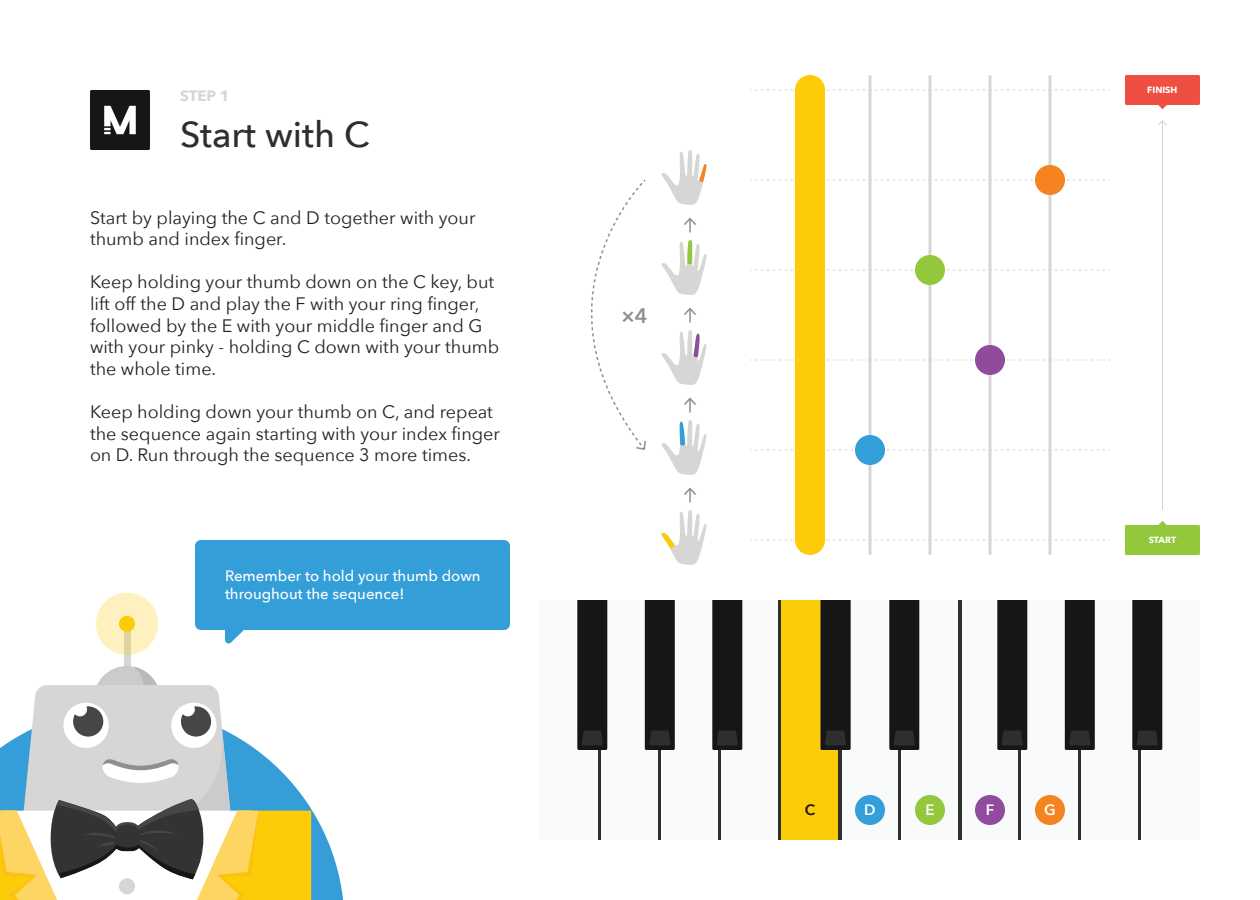
<style>
.page{position:relative;width:1260px;height:900px;background:#fff}
.page>*{position:absolute;margin:0;border:0;box-sizing:border-box;transform-origin:0 0}
.t1{font:500 36px "Avenir Next";color:#2d2e2e}
.t2{font:600 21px "Avenir Next";color:#8e8e93}
.t3{font:18px/21.6px "Avenir Next";color:#231f20}
.t4{font:500 15px/18px "Avenir Next";color:#fff}
.t5{font:700 15px "Avenir Next";color:#d7d6d5}
.t6{font:600 15px "Avenir Next";color:#fff}
.t7{font:600 15px "Avenir Next";color:#161616}
.t8{font:700 9px "Avenir Next";color:#fff}
</style>
<div class="page">
<svg style="left:90px;top:90px;width:60px;height:60px;background:#3c3c3c"></svg>
<div style="left:540px;top:600px;width:60px;height:240px;background:#f9fafa"></div>
<div style="left:600px;top:600px;width:60px;height:240px;background:#f9fafa"></div>
<div style="left:660px;top:600px;width:60px;height:240px;background:#f9fafa"></div>
<div style="left:720px;top:600px;width:60px;height:240px;background:#f9fafa"></div>
<div style="left:840px;top:600px;width:60px;height:240px;background:#f9fafa"></div>
<div style="left:900px;top:600px;width:60px;height:240px;background:#f9fafa"></div>
<div style="left:960px;top:600px;width:60px;height:240px;background:#f9fafa"></div>
<div style="left:1020px;top:600px;width:60px;height:240px;background:#f9fafa"></div>
<div style="left:1080px;top:600px;width:60px;height:240px;background:#f9fafa"></div>
<div style="left:1140px;top:600px;width:60px;height:240px;background:#f9fafa"></div>
<hr style="left:598px;top:600px;width:3px;height:240px;background:#2d2e2e">
<hr style="left:658px;top:600px;width:3px;height:240px;background:#2d2e2e">
<hr style="left:718px;top:600px;width:3px;height:240px;background:#2d2e2e">
<hr style="left:898px;top:600px;width:3px;height:240px;background:#2d2e2e">
<hr style="left:958px;top:600px;width:3px;height:240px;background:#2d2e2e">
<hr style="left:1018px;top:600px;width:3px;height:240px;background:#2d2e2e">
<hr style="left:1078px;top:600px;width:3px;height:240px;background:#2d2e2e">
<hr style="left:1138px;top:600px;width:3px;height:240px;background:#2d2e2e">
<svg style="left:645px;top:600px;width:30px;height:150px;background:#181818"></svg>
<svg style="left:577px;top:600px;width:30px;height:150px;background:#191919"></svg>
<svg style="left:712px;top:600px;width:30px;height:150px;background:#191919"></svg>
<svg style="left:1065px;top:600px;width:30px;height:150px;background:#181818"></svg>
<svg style="left:997px;top:600px;width:30px;height:150px;background:#191919"></svg>
<svg style="left:1132px;top:600px;width:30px;height:150px;background:#191919"></svg>
<svg style="left:889px;top:600px;width:30px;height:150px;background:#191919"></svg>
<svg style="left:750px;top:540px;width:360px;height:1px"></svg>
<svg style="left:750px;top:450px;width:360px;height:1px"></svg>
<svg style="left:750px;top:360px;width:360px;height:1px"></svg>
<svg style="left:750px;top:270px;width:360px;height:1px"></svg>
<svg style="left:750px;top:180px;width:360px;height:1px"></svg>
<svg style="left:750px;top:90px;width:360px;height:1px"></svg>
<hr style="left:868px;top:75px;width:4px;height:480px;background:#e0dfdf;border-radius:2px">
<hr style="left:928px;top:75px;width:4px;height:480px;background:#e0dfdf;border-radius:2px">
<hr style="left:988px;top:75px;width:4px;height:480px;background:#e0dfdf;border-radius:2px">
<hr style="left:1048px;top:75px;width:4px;height:480px;background:#e0dfdf;border-radius:2px">
<div style="left:795px;top:75px;width:30px;height:480px;background:#fdcc09;border-radius:15px"></div>
<div style="left:855px;top:435px;width:30px;height:30px;background:#339ed8;border-radius:50%"></div>
<div style="left:855px;top:795px;width:30px;height:30px;background:#339ed8;border-radius:50%"></div>
<div style="left:975px;top:345px;width:30px;height:30px;background:#914b9d;border-radius:50%"></div>
<div style="left:975px;top:795px;width:30px;height:30px;background:#914b9d;border-radius:50%"></div>
<div style="left:915px;top:255px;width:30px;height:30px;background:#93c83d;border-radius:50%"></div>
<div style="left:915px;top:795px;width:30px;height:30px;background:#93c83d;border-radius:50%"></div>
<div style="left:1035px;top:165px;width:30px;height:30px;background:#f58420;border-radius:50%"></div>
<div style="left:1035px;top:795px;width:30px;height:30px;background:#f58420;border-radius:50%"></div>
<div style="left:780px;top:600px;width:60px;height:240px;background:#fdcc09"></div>
<svg style="left:778px;top:600px;width:3px;height:240px"></svg>
<hr style="left:838px;top:600px;width:4px;height:240px;background:#2d2e2e">
<svg style="left:820px;top:600px;width:30px;height:150px;background:#1b1a17"></svg>
<svg style="left:311px;top:809px;width:32px;height:91px;fill:#359ed8"></svg>
<div style="left:124px;top:627px;width:6px;height:47px;background:#d7d6d5"></div>
<div style="left:94px;top:666px;width:66px;height:66px;background:#cbcbcb;border-radius:50%"></div>
<svg style="left:135px;top:667px;width:22px;height:18px"></svg>
<svg style="left:24px;top:685px;width:206px;height:48px;fill:#d7d6d5"></svg>
<div style="left:171px;top:703px;width:46px;height:45px;background:#fff;border-radius:50%"></div>
<div style="left:181px;top:706px;width:30px;height:31px;background:#454647;border-radius:50%"></div>
<svg style="left:181px;top:705px;width:14px;height:11px"></svg>
<div style="left:63px;top:703px;width:46px;height:45px;background:#fff;border-radius:50%"></div>
<div style="left:73px;top:706px;width:30px;height:31px;background:#454647;border-radius:50%"></div>
<svg style="left:73px;top:705px;width:14px;height:11px"></svg>
<svg style="left:0;top:733px;width:311px;height:167px"></svg>
<svg style="left:96px;top:593px;width:62px;height:62px;background:#fcefbd"></svg>
<div style="left:119px;top:616px;width:16px;height:16px;background:#fdcc09;border-radius:50%"></div>
<div style="left:195px;top:540px;width:315px;height:90px;background:#339ed8;border-radius:6px"></div>
<svg style="left:225px;top:630px;width:19px;height:14px"></svg>
<svg style="left:591px;top:179px;width:55px;height:271px"></svg>
<svg style="left:661px;top:510px;width:46px;height:55px"></svg>
<svg style="left:661px;top:420px;width:46px;height:55px"></svg>
<svg style="left:661px;top:330px;width:46px;height:55px"></svg>
<svg style="left:661px;top:240px;width:46px;height:55px"></svg>
<svg style="left:661px;top:150px;width:46px;height:55px"></svg>
<svg style="left:684px;top:488px;width:12px;height:14px"></svg>
<svg style="left:684px;top:397px;width:12px;height:16px"></svg>
<svg style="left:684px;top:307px;width:12px;height:16px"></svg>
<svg style="left:684px;top:217px;width:12px;height:16px"></svg>
<div style="left:1125px;top:525px;width:75px;height:30px;background:#93c83d;border-radius:2px"></div>
<svg style="left:1158px;top:521px;width:9px;height:4px"></svg>
<div style="left:1125px;top:75px;width:75px;height:30px;background:#ef4e42;border-radius:2px"></div>
<svg style="left:1158px;top:105px;width:9px;height:4px"></svg>
<hr style="left:1162px;top:121px;width:1px;height:389px;background:#d7d6d5">
<svg style="left:1158px;top:120px;width:9px;height:6px"></svg>
<p class="t5" style="left:180px;top:83px;width:51px">STEP 1</p>
<h1 class="t1" style="left:180px;top:104px;width:191px">Start with C</h1>
<p class="t3" style="left:90px;top:206px;width:387px">Start by playing the C and D together with your thumb and index finger.</p>
<p class="t3" style="left:90px;top:271px;width:411px">Keep holding your thumb down on the C key, but lift off the D and play the F with your ring finger, followed by the E with your middle finger and G with your pinky - holding C down with your thumb the whole time.</p>
<p class="t3" style="left:90px;top:400px;width:411px">Keep holding down your thumb on C, and repeat the sequence again starting with your index finger on D. Run through the sequence 3 more times.</p>
<p class="t4" style="left:225px;top:567px;width:257px">Remember to hold your thumb down throughout the sequence!</p>
<p class="t2" style="left:621px;top:297px;width:28px">×4</p>
<p class="t8" style="left:1147px;top:82px;width:32px">FINISH</p>
<p class="t8" style="left:1149px;top:532px;width:29px">START</p>
<p class="t7" style="left:805px;top:797px;width:12px">C</p>
<p class="t6" style="left:864px;top:797px;width:13px">D</p>
<p class="t6" style="left:925px;top:797px;width:11px">E</p>
<p class="t6" style="left:986px;top:797px;width:10px">F</p>
<p class="t6" style="left:1044px;top:797px;width:13px">G</p>
</div>
